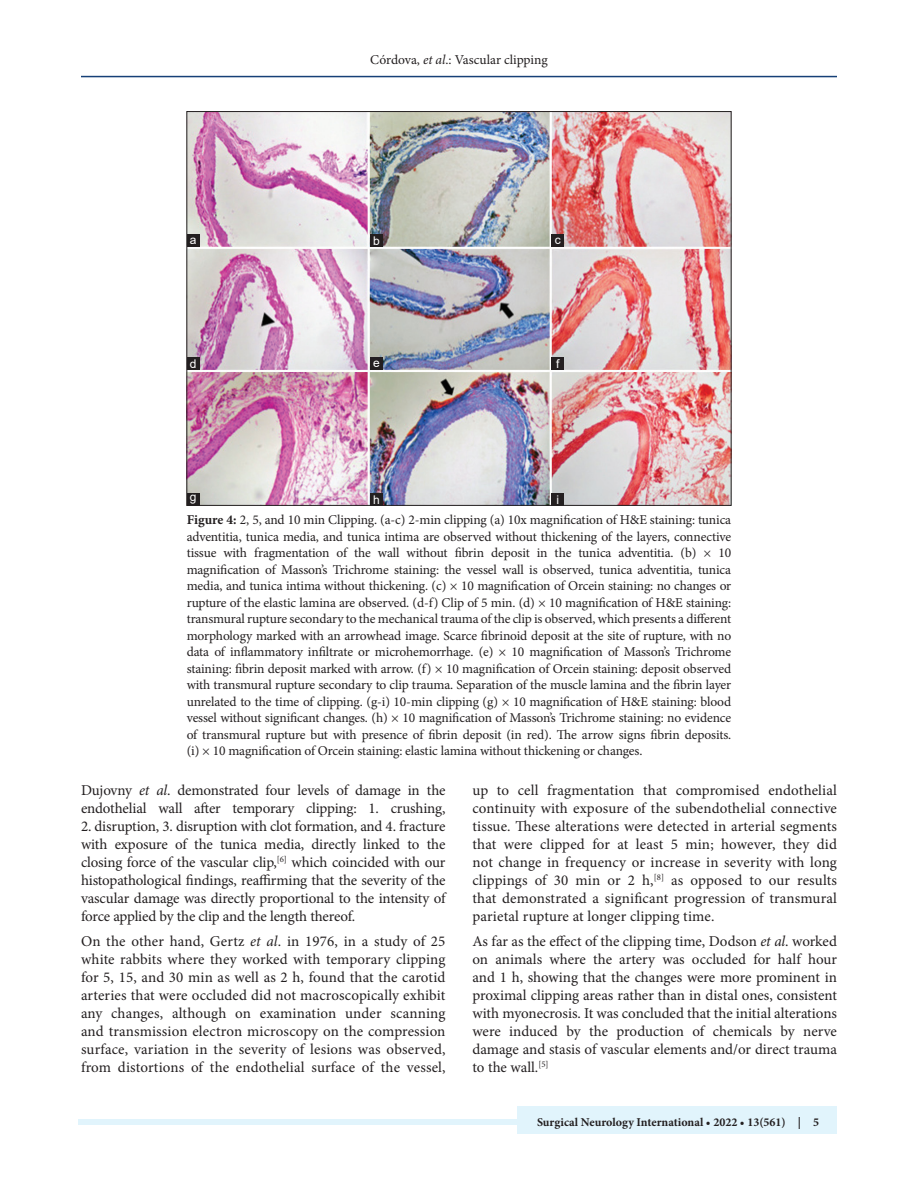
<style>
.page{position:relative;width:918px;height:1188px;background:#fff}
.page>*{position:absolute;margin:0;border:0;box-sizing:border-box;transform-origin:0 0}
.TX{font:15px/18px "Minion Pro";letter-spacing:-.005em;color:#231f20;text-align:justify}
.FGC{font:13.5px/16.5px "Minion Pro";letter-spacing:-.01em;color:#231f20;text-align:justify}
.t1{font:700 12px "Minion Pro";color:#231f20}
.LABEL{font:12px "Arial";color:#fff}
.s1{font-style:italic}
.s2{font-weight:700}
</style>
<div class="page">
<hr style="left:81px;top:76px;width:756px;height:1px;background:#164077">
<div style="left:78px;top:1119px;width:756px;height:6px;background:#e1f4fc"></div>
<div style="left:518px;top:1106px;width:319px;height:28px;background:#e1f4fc"></div>
<img style="left:189px;top:113px;width:540px;height:391px">
<div style="left:187px;top:357px;width:12px;height:13px;background:#231f20"></div>
<div style="left:370px;top:493px;width:13px;height:13px;background:#231f20"></div>
<div style="left:552px;top:493px;width:12px;height:13px;background:#231f20"></div>
<div style="left:552px;top:234px;width:12px;height:13px;background:#231f20"></div>
<div style="left:187px;top:493px;width:12px;height:13px;background:#231f20"></div>
<div style="left:370px;top:234px;width:13px;height:13px;background:#231f20"></div>
<div style="left:552px;top:357px;width:12px;height:13px;background:#231f20"></div>
<div style="left:187px;top:234px;width:12px;height:13px;background:#231f20"></div>
<div style="left:370px;top:357px;width:13px;height:13px;background:#231f20"></div>
<p class="FGC" style="left:370px;top:51px;width:179px">Córdova, <span class="s1">et al</span>.: Vascular clipping</p>
<p class="LABEL" style="left:190px;top:231px;width:8px">a</p>
<p class="LABEL" style="left:373px;top:232px;width:8px">b</p>
<p class="LABEL" style="left:555px;top:231px;width:7px">c</p>
<p class="LABEL" style="left:190px;top:355px;width:8px">d</p>
<p class="LABEL" style="left:373px;top:354px;width:8px">e</p>
<p class="LABEL" style="left:556px;top:355px;width:5px">f</p>
<p class="LABEL" style="left:190px;top:489px;width:8px">g</p>
<p class="LABEL" style="left:373px;top:491px;width:8px">h</p>
<p class="LABEL" style="left:557px;top:491px;width:4px">i</p>
<p class="FGC" style="left:187px;top:512px;width:546px"><span class="s2">Figure 4:</span> 2, 5, and 10 min Clipping. (a-c) 2-min clipping (a) 10x magnification of H&amp;E staining: tunica adventitia, tunica media, and tunica intima are observed without thickening of the layers, connective tissue with fragmentation of the wall without fibrin deposit in the tunica adventitia. (b) × 10 magnification of Masson’s Trichrome staining: the vessel wall is observed, tunica adventitia, tunica media, and tunica intima without thickening. (c) × 10 magnification of Orcein staining: no changes or rupture of the elastic lamina are observed. (d-f) Clip of 5 min. (d) × 10 magnification of H&amp;E staining: transmural rupture secondary to the mechanical trauma of the clip is observed, which presents a different morphology marked with an arrowhead image. Scarce fibrinoid deposit at the site of rupture, with no data of inflammatory infiltrate or microhemorrhage. (e) × 10 magnification of Masson’s Trichrome staining: fibrin deposit marked with arrow. (f) × 10 magnification of Orcein staining: deposit observed with transmural rupture secondary to clip trauma. Separation of the muscle lamina and the fibrin layer unrelated to the time of clipping. (g-i) 10-min clipping (g) × 10 magnification of H&amp;E staining: blood vessel without significant changes. (h) × 10 magnification of Masson’s Trichrome staining: no evidence of transmural rupture but with presence of fibrin deposit (in red). The arrow signs fibrin deposits. (i) × 10 magnification of Orcein staining: elastic lamina without thickening or changes.</p>
<p class="TX" style="left:81px;top:781px;width:366px">Dujovny <span class="s1">et al</span>. demonstrated four levels of damage in the endothelial wall after temporary clipping: 1. crushing,</p>
<p class="TX" style="left:81px;top:817px;width:366px">2. disruption, 3. disruption with clot formation, and 4. fracture with exposure of the tunica media, directly linked to the closing force of the vascular clip,<sup>[6]</sup> which coincided with our histopathological findings, reaffirming that the severity of the vascular damage was directly proportional to the intensity of force applied by the clip and the length thereof.</p>
<p class="TX" style="left:81px;top:933px;width:366px">On the other hand, Gertz <span class="s1">et al</span>. in 1976, in a study of 25 white rabbits where they worked with temporary clipping for 5, 15, and 30 min as well as 2 h, found that the carotid arteries that were occluded did not macroscopically exhibit any changes, although on examination under scanning and transmission electron microscopy on the compression surface, variation in the severity of lesions was observed, from distortions of the endothelial surface of the vessel,</p>
<p class="TX" style="left:472px;top:781px;width:366px">up to cell fragmentation that compromised endothelial continuity with exposure of the subendothelial connective tissue. These alterations were detected in arterial segments that were clipped for at least 5 min; however, they did not change in frequency or increase in severity with long clippings of 30 min or 2 h,<sup>[8]</sup> as opposed to our results that demonstrated a significant progression of transmural parietal rupture at longer clipping time.</p>
<p class="TX" style="left:472px;top:933px;width:366px">As far as the effect of the clipping time, Dodson <span class="s1">et al</span>. worked on animals where the artery was occluded for half hour and 1 h, showing that the changes were more prominent in proximal clipping areas rather than in distal ones, consistent with myonecrosis. It was concluded that the initial alterations were induced by the production of chemicals by nerve damage and stasis of vascular elements and/or direct trauma to the wall.<sup>[5]</sup></p>
<p class="t1" style="left:537px;top:1113px;width:284px">Surgical Neurology International • 2022 • 13(561) | 5</p>
</div>
